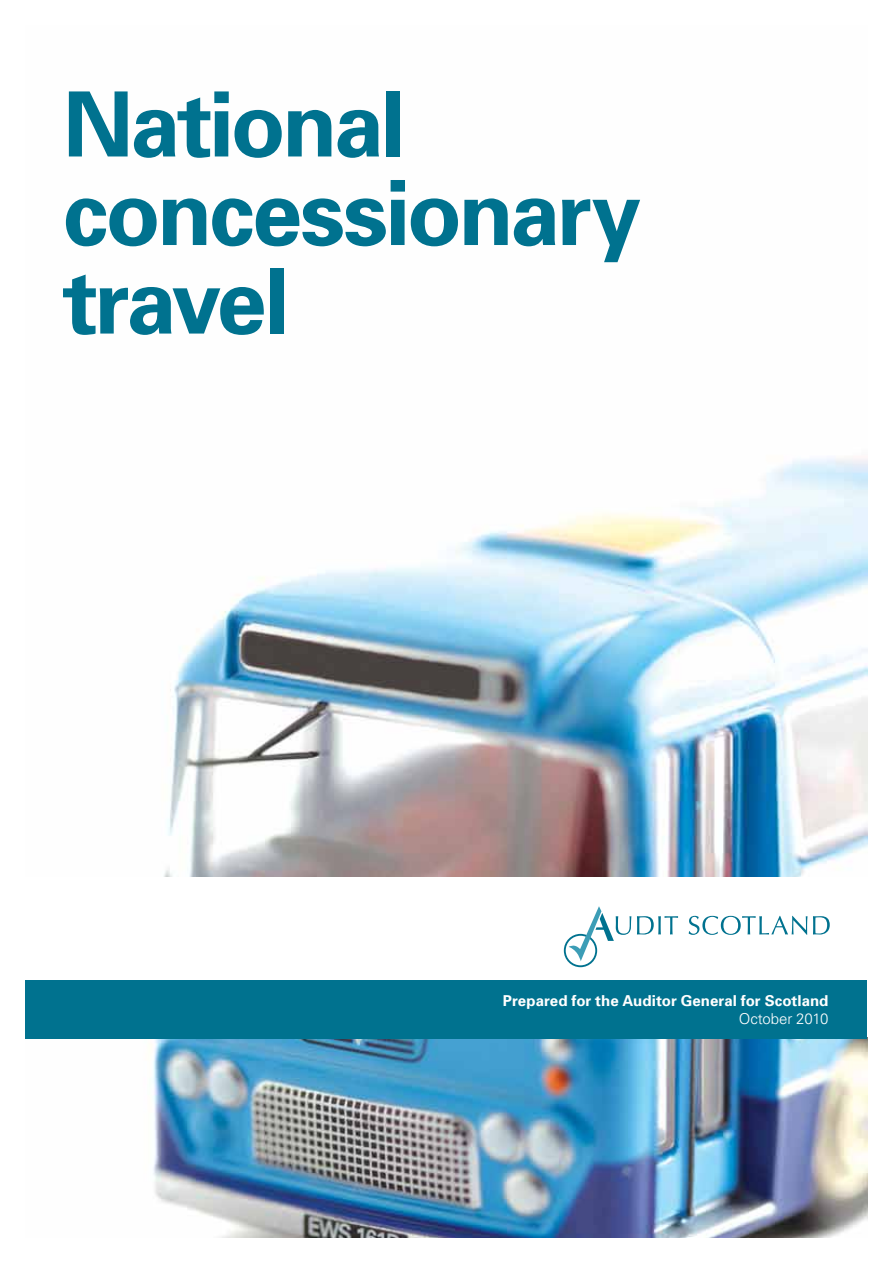
<style>
.page{position:relative;width:893px;height:1263px;background:#fff}
.page>*{position:absolute;margin:0;border:0;box-sizing:border-box;transform-origin:0 0}
.Heading_1{font:700 90px/88.5px "Univers";letter-spacing:-.035em;color:#00728f}
.t1{font:700 15px "Univers";color:#fff}
.t2{font:300 15px "Univers";letter-spacing:-.005em;color:#fff}
</style>
<div class="page">
<img style="left:26px;top:458px;width:841px;height:779px">
<div style="left:0;top:877px;width:893px;height:160px;background:#fff"></div>
<div style="left:26px;top:980px;width:841px;height:58px;background:#00728f"></div>
<div style="left:564px;top:934px;width:33px;height:33px;border:2px solid #00728f;border-radius:50%"></div>
<svg style="left:569px;top:906px;width:62px;height:55px"></svg>
<svg style="left:637px;top:916px;width:41px;height:18px"></svg>
<svg style="left:689px;top:916px;width:118px;height:19px"></svg>
<svg style="left:813px;top:916px;width:17px;height:18px"></svg>
<p class="Heading_1" style="left:63px;top:80px;width:580px">National concessionary travel</p>
<p class="t1" style="left:503px;top:991px;width:327px">Prepared for the Auditor General for Scotland</p>
<p class="t2" style="left:739px;top:1009px;width:91px">October 2010</p>
</div>
